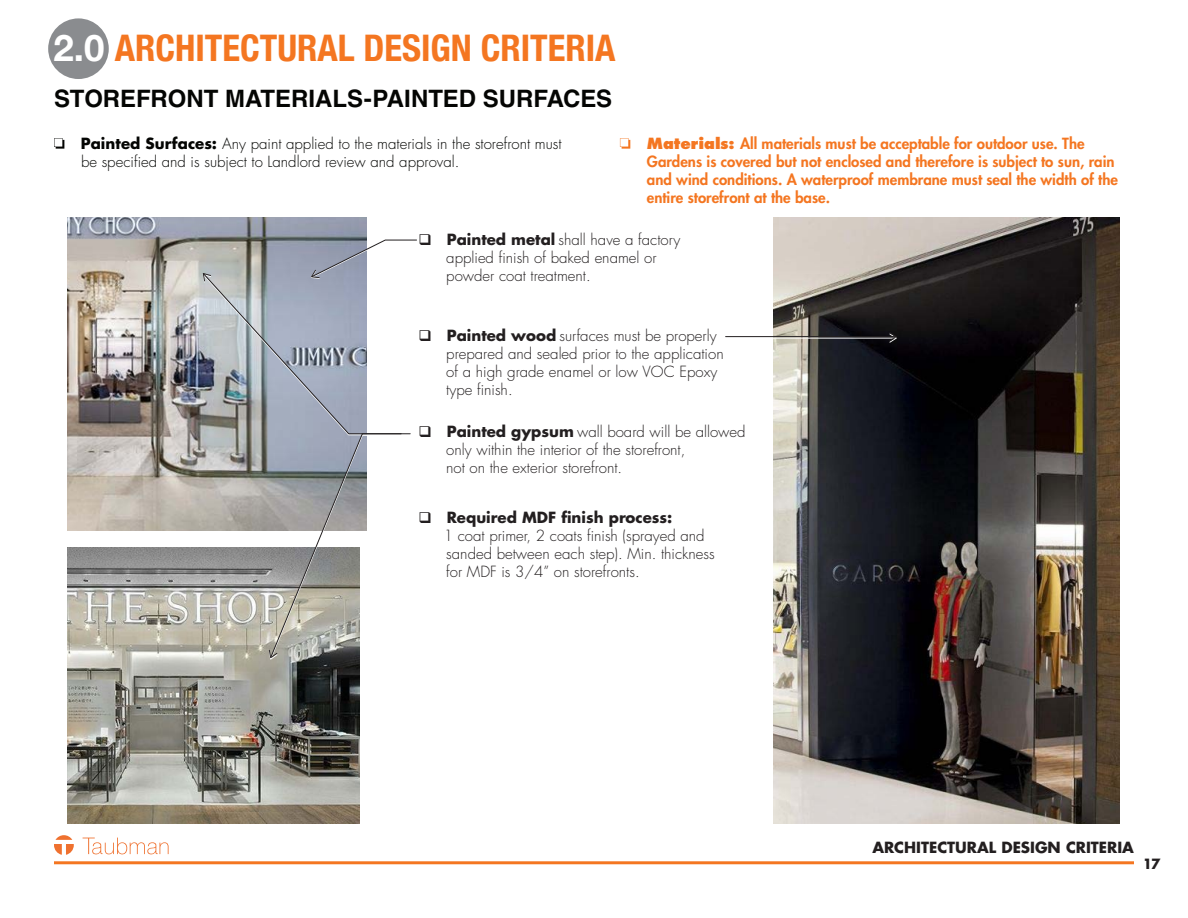
<style>
.page{position:relative;width:1188px;height:918px;background:#fff}
.page>*{position:absolute;margin:0;border:0;box-sizing:border-box;transform-origin:0 0}
.SECTION_TITLES{font:700 condensed 36.6px "Helvetica Neue";color:#f47621}
.t1{font:700 24px "Helvetica LT Std";letter-spacing:-.005em;color:#040503}
.t2{font:300 15px/18px "Futura Std";color:#231f20}
.t3{font:800 15px/18px "Futura Std";color:#f47621}
.t4{font:300 15px "Futura Std";color:#040503}
.t5{font:700 15px "Futura Std";color:#231f20}
.t6{font:700 13.8px "Futura Std";color:#231f20}
.s1{font-stretch:normal;color:#fff}
.s2{font-weight:700}
.s3{font-style:inherit}
</style>
<div class="page">
<hr style="left:54px;top:861px;width:1080px;height:3px;background:#f47621">
<svg style="left:83px;top:838px;width:86px;height:16px"></svg>
<svg style="left:54px;top:835px;width:20px;height:20px"></svg>
<img style="left:68px;top:547px;width:292px;height:276px">
<img style="left:773px;top:218px;width:346px;height:605px">
<img style="left:68px;top:218px;width:298px;height:313px">
<hr style="left:726px;top:338px;width:170px;height:1px;background:#fff">
<hr style="left:726px;top:336px;width:170px;height:1px;background:#231f20">
<svg style="left:889px;top:332px;width:8px;height:11px"></svg>
<svg style="left:202px;top:239px;width:215px;height:421px"></svg>
<svg style="left:54px;top:138px;width:10px;height:11px"></svg>
<div style="left:48px;top:18px;width:61px;height:61px;background:#8a8c8f;border-radius:50%"></div>
<svg style="left:620px;top:138px;width:10px;height:11px"></svg>
<p class="SECTION_TITLES" style="left:54px;top:26px;width:564px"><span class="s1">2.0</span> ARCHITECTURAL DESIGN CRITERIA</p>
<p class="t1" style="left:54px;top:84px;width:560px">STOREFRONT MATERIALS-PAINTED SURFACES</p>
<p class="t4" style="left:81px;top:134px;width:482px"><span class="s2">Painted Surfaces:</span> Any paint applied to the materials in the storefront must</p>
<p class="t4" style="left:81px;top:152px;width:380px">be specified and is subject to Landlord review and approval.</p>
<p class="t3" style="left:647px;top:134px;width:473px"><span class="s3">Materials:</span> All materials must be acceptable for outdoor use. The Gardens is covered but not enclosed and therefore is subject to sun, rain and wind conditions. A waterproof membrane must seal the width of the entire storefront at the base.</p>
<p class="t2" style="left:446px;top:231px;width:236px;text-indent:-28px">❑ <span class="s2">Painted metal</span> shall have a factory applied finish of baked enamel or powder coat treatment.</p>
<p class="t2" style="left:446px;top:327px;width:279px;text-indent:-28px">❑ <span class="s2">Painted wood</span> surfaces must be properly prepared and sealed prior to the application of a high grade enamel or low VOC Epoxy type finish.</p>
<p class="t2" style="left:446px;top:423px;width:301px;text-indent:-28px">❑ <span class="s2">Painted gypsum</span> wall board will be allowed only within the interior of the storefront,<br>not on the exterior storefront.</p>
<p class="t2" style="left:444px;top:509px;width:273px;text-indent:-25px">❑ <span class="s2">Required MDF finish process:<br></span>1 coat primer, 2 coats finish (sprayed and sanded between each step). Min. thickness for MDF is 3/4” on storefronts.</p>
<p class="t5" style="left:872px;top:838px;width:263px">ARCHITECTURAL DESIGN CRITERIA</p>
<p class="t6" style="left:1143px;top:854px;width:19px">17</p>
</div>
